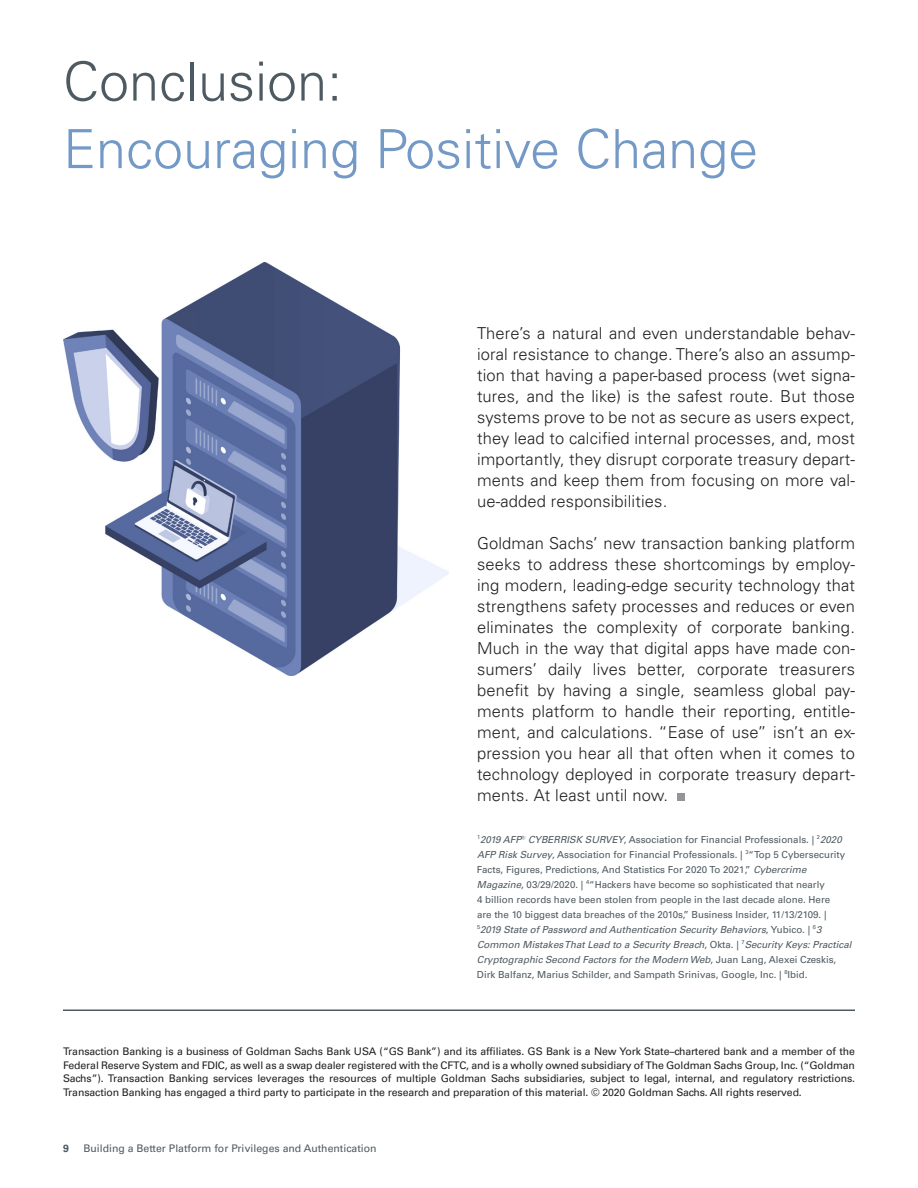
<style>
.page{position:relative;width:918px;height:1188px;background:#fff}
.page>*{position:absolute;margin:0;border:0;box-sizing:border-box;transform-origin:0 0}
.t1{font:300 54px "Univers LT Pro 45";color:#7399c6}
.t2{font:300 54px "Univers LT Pro 45";color:#4e5a61}
.t3{font:300 16.5px/21px "Univers LT Pro 45";letter-spacing:.01em;color:#231f20;text-align:justify}
.t4{font:10.5px/13.5px "Univers LT Pro 55 Roman";letter-spacing:-.01em;color:#231f20;text-align:justify}
.t5{font:10.5px "Univers LT Pro 55 Roman";color:#4e5a61}
.t6{font:700 10.5px "Univers LT Pro 65";color:#4e5a61}
.t7{font:9.75px/15px "Univers LT Pro 55 Roman";color:#4e5a61}
.t8{font:italic 9.75px/15px "Univers LT Pro 55";color:#4e5a61}
.s1{font-family:"Univers LT Pro 55";font-style:italic}
.s2{font-family:"Univers LT Pro 55 Roman";font-style:normal}
</style>
<div class="page">
<div style="left:677px;top:793px;width:8px;height:8px;background:#939598"></div>
<hr style="left:63px;top:1010px;width:792px;height:1px;background:#4e5a61">
<img style="left:63px;top:263px;width:386px;height:412px">
<h1 class="t2" style="left:63px;top:46px;width:281px">Conclusion:</h1>
<h1 class="t1" style="left:63px;top:114px;width:697px">Encouraging Positive Change</h1>
<p class="t3" style="left:477px;top:322px;width:380px">There’s a natural and even understandable behav&shy;ioral resistance to change. There’s also an assump&shy;tion that having a paper-based process (wet signa&shy;tures, and the like) is the safest route. But those systems prove to be not as secure as users expect, they lead to calcified internal processes, and, most importantly, they disrupt corporate treasury depart&shy;ments and keep them from focusing on more val&shy;ue-added responsibilities.</p>
<p class="t3" style="left:477px;top:532px;width:380px">Goldman Sachs’ new transaction banking platform seeks to address these shortcomings by employ&shy;ing modern, leading-edge security technology that strengthens safety processes and reduces or even eliminates the complexity of corporate banking.<br>Much in the way that digital apps have made con&shy;sumers’ daily lives better, corporate treasurers benefit by having a single, seamless global pay&shy;ments platform to handle their reporting, entitle&shy;ment, and calculations. “Ease of use” isn’t an ex&shy;pression you hear all that often when it comes to technology deployed in corporate treasury depart&shy;ments. At least until now.</p>
<p class="t7" style="left:477px;top:831px;width:370px"><sup>1</sup><span class="s1">2019 AFP® CYBERRISK SURVEY</span>, Association for Financial Professionals. | <sup>2</sup><span class="s1">2020<br>AFP Risk Survey</span>, Association for Financial Professionals. | <sup>3</sup>“Top 5 Cybersecurity Facts, Figures, Predictions, And Statistics For 2020 To 2021,” <span class="s1">Cybercrime Magazine</span>, 03/29/2020. | <sup>4</sup>“Hackers have become so sophisticated that nearly<br>4 billion records have been stolen from people in the last decade alone. Here are the 10 biggest data breaches of the 2010s,” Business Insider, 11/13/2109. |</p>
<p class="t8" style="left:477px;top:921px;width:376px"><sup>5</sup>2019 State of Password and Authentication Security Behaviors<span class="s2">, Yubico. |</span> <sup>6</sup>3<br>Common Mistakes That Lead to a Security Breach<span class="s2">, Okta. |</span> <sup>7</sup>Security Keys: Practical<br>Cryptographic Second Factors for the Modern Web<span class="s2">, Juan Lang, Alexei Czeskis,</span></p>
<p class="t7" style="left:477px;top:966px;width:332px">Dirk Balfanz, Marius Schilder, and Sampath Srinivas, Google, Inc. | <sup>8</sup>Ibid.</p>
<p class="t4" style="left:63px;top:1044px;width:794px">Transaction Banking is a business of Goldman Sachs Bank USA (“GS Bank”) and its affiliates. GS Bank is a New York State–chartered bank and a member of the Federal Reserve System and FDIC, as well as a swap dealer registered with the CFTC, and is a wholly owned subsidiary of The Goldman Sachs Group, Inc. (“Goldman Sachs”). Transaction Banking services leverages the resources of multiple Goldman Sachs subsidiaries, subject to legal, internal, and regulatory restrictions.<br>Transaction Banking has engaged a third party to participate in the research and preparation of this material. © 2020 Goldman Sachs. All rights reserved.</p>
<p class="t6" style="left:63px;top:1140px;width:7px">9</p>
<p class="t5" style="left:83px;top:1141px;width:295px">Building a Better Platform for Privileges and Authentication</p>
</div>
